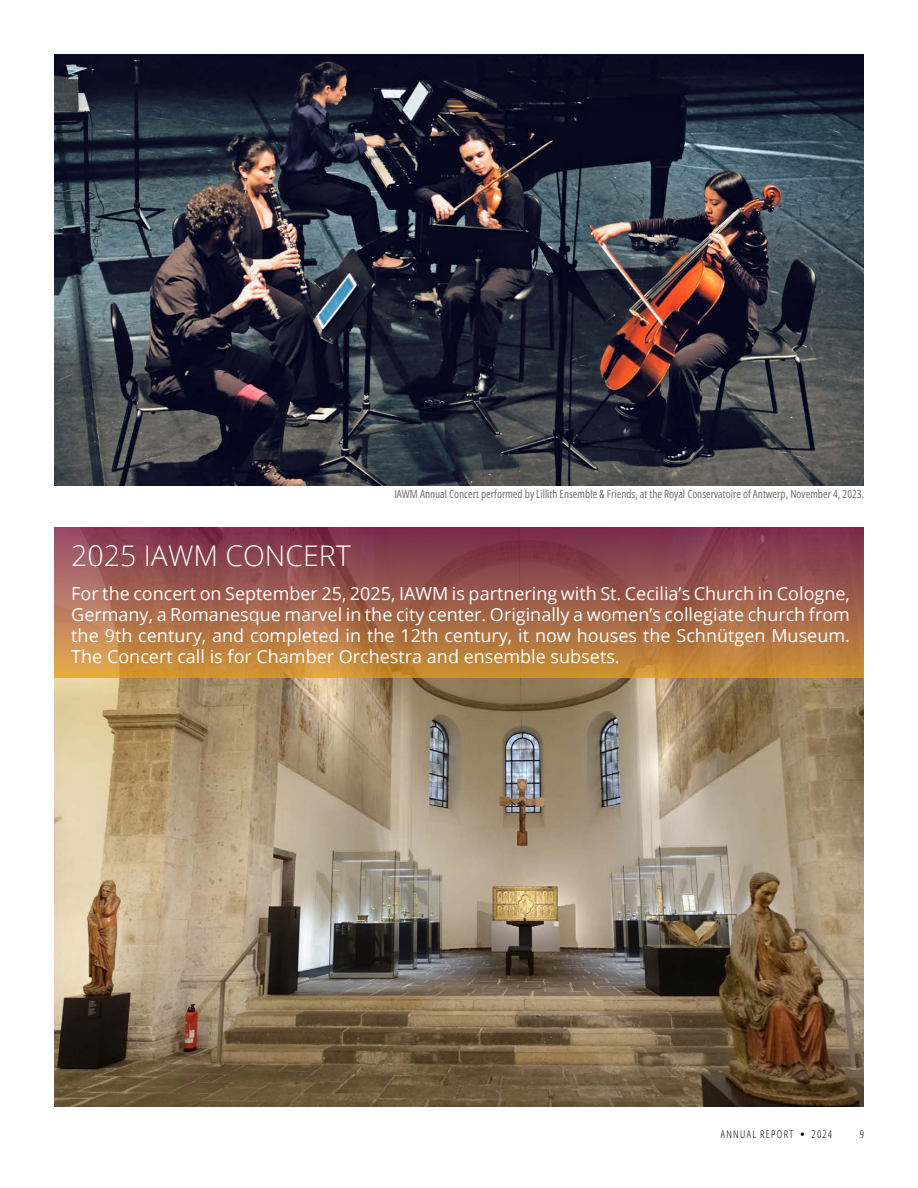
<style>
.page{position:relative;width:918px;height:1188px;background:#fff}
.page>*{position:absolute;margin:0;border:0;box-sizing:border-box;transform-origin:0 0}
.t1{font:300 28.5px "Open Sans";color:#fff}
.t2{font:18px/21px "Open Sans";color:#fff;text-align:justify}
.t3{font:11.25px "Open Sans Condensed";color:#6d6e71}
.t4{font:300 10.5px "Open Sans Condensed";letter-spacing:.125em;color:#000}
.s1{font-weight:700}
</style>
<div class="page">
<img style="left:54px;top:678px;width:810px;height:429px">
<svg style="left:54px;top:528px;width:810px;height:150px;background:#a36248"></svg>
<img style="left:54px;top:54px;width:810px;height:432px">
<p class="t3" style="left:394px;top:486px;width:471px">IAWM Annual Concert performed by Lillith Ensemble &amp; Friends, at the Royal Conservatoire of Antwerp, November 4, 2023.</p>
<h1 class="t1" style="left:71px;top:536px;width:281px">2025 IAWM CONCERT</h1>
<p class="t2" style="left:71px;top:582px;width:780px">For the concert on September 25, 2025, IAWM is partnering with St. Cecilia’s Church in Cologne, Germany, a Romanesque marvel in the city center. Originally a women’s collegiate church from the 9th century, and completed in the 12th century, it now houses the Schnütgen Museum.<br>The Concert call is for Chamber Orchestra and ensemble subsets.</p>
<p class="t4" style="left:721px;top:1127px;width:113px">ANNUAL REPORT <span class="s1">•</span> 2024</p>
<p class="t4" style="left:860px;top:1127px;width:6px">9</p>
</div>
